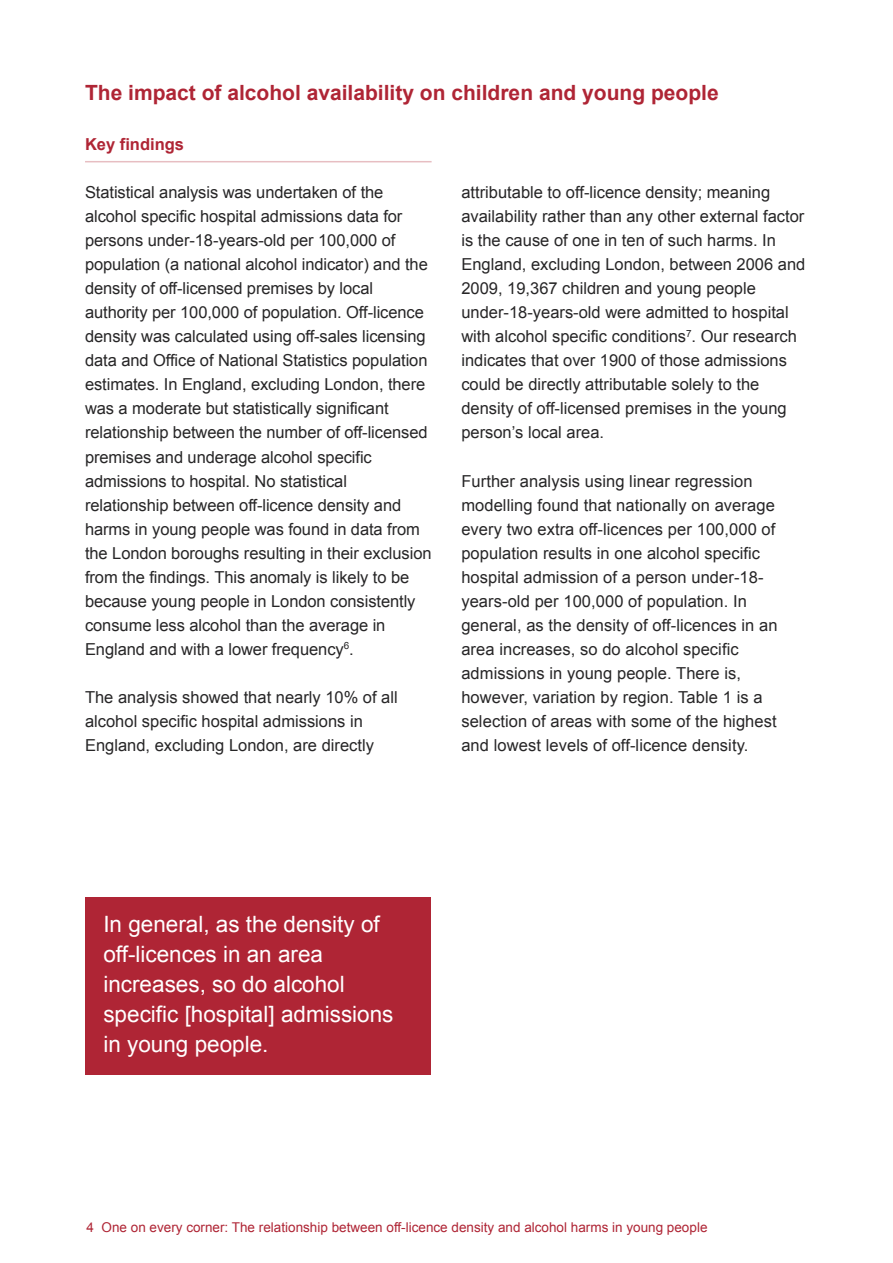
<style>
.page{position:relative;width:893px;height:1263px;background:#fff}
.page>*{position:absolute;margin:0;border:0;box-sizing:border-box;transform-origin:0 0}
.t1{font:22.5px/30px "Arial";color:#fff}
.t2{font:700 21px "Arial";color:#af2535}
.t3{font:16.5px/24px "Arial";color:#272627}
.t4{font:700 16.5px "Arial";color:#af2535}
.t5{font:13.5px "Arial";color:#af2535}
</style>
<div class="page">
<hr style="left:85px;top:161px;width:347px;height:1px;background:#e7bec2">
<div style="left:85px;top:897px;width:346px;height:178px;background:#af2535"></div>
<p class="t2" style="left:85px;top:81px;width:635px">The impact of alcohol availability on children and young people</p>
<p class="t4" style="left:85px;top:136px;width:101px">Key findings</p>
<p class="t3" style="left:85px;top:181px;width:348px">Statistical analysis was undertaken of the alcohol specific hospital admissions data for persons under-18-years-old per 100,000 of population (a national alcohol indicator) and the density of off-licensed premises by local authority per 100,000 of population. Off-licence density was calculated using off-sales licensing data and Office of National Statistics population estimates. In England, excluding London, there was a moderate but statistically significant relationship between the number of off-licensed premises and underage alcohol specific admissions to hospital. No statistical relationship between off-licence density and harms in young people was found in data from the London boroughs resulting in their exclusion from the findings. This anomaly is likely to be because young people in London consistently consume less alcohol than the average in England and with a lower frequency<sup>6</sup>.</p>
<p class="t3" style="left:85px;top:685px;width:314px">The analysis showed that nearly 10% of all alcohol specific hospital admissions in<br>England, excluding London, are directly</p>
<p class="t3" style="left:461px;top:181px;width:346px">attributable to off-licence density; meaning availability rather than any other external factor is the cause of one in ten of such harms. In England, excluding London, between 2006 and 2009, 19,367 children and young people under-18-years-old were admitted to hospital with alcohol specific conditions<sup>7</sup>. Our research indicates that over 1900 of those admissions could be directly attributable solely to the density of off-licensed premises in the young person’s local area.</p>
<p class="t3" style="left:461px;top:469px;width:318px">Further analysis using linear regression modelling found that nationally on average every two extra off-licences per 100,000 of population results in one alcohol specific hospital admission of a person under-18- years-old per 100,000 of population. In general, as the density of off-licences in an area increases, so do alcohol specific admissions in young people. There is, however, variation by region. Table 1 is a selection of areas with some of the highest and lowest levels of off-licence density.</p>
<h1 class="t1" style="left:103px;top:909px;width:292px">In general, as the density of off-licences in an area increases, so do alcohol specific [hospital] admissions in young people.</h1>
<p class="t5" style="left:87px;top:1219px;width:622px">4 One on every corner: The relationship between off-licence density and alcohol harms in young people</p>
</div>
